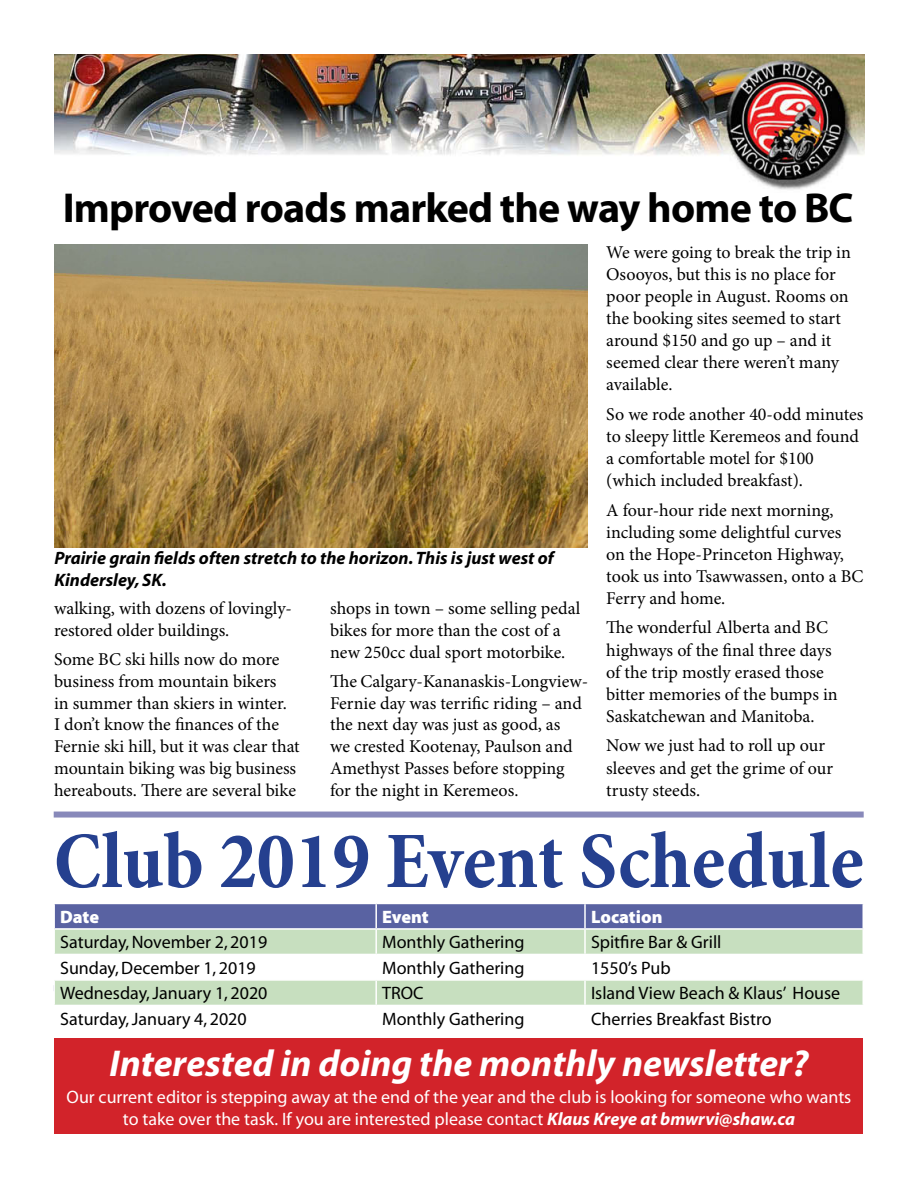
<style>
.page{position:relative;width:918px;height:1188px;background:#fff}
.page>*{position:absolute;margin:0;border:0;box-sizing:border-box;transform-origin:0 0}
.t1{font:700 condensed 81px "Minion Pro";color:#25408f}
.Headline{font:700 42px "Myriad";letter-spacing:-.02em;color:#000}
.t2{font:italic 700 37.5px "Myriad Pro";color:#fff}
.body_copy{font:18px/22px "Minion Pro";letter-spacing:-.005em;color:#000}
.t3{font:18px "Myriad";color:#000}
.t4{font:18px/21.6px "Myriad Pro";color:#fff;text-align:center}
.cutline2{font:italic 700 18px/21.6px "Myriad";color:#000}
.t5{font:900 18px "Myriad Pro";letter-spacing:-.005em;color:#fff}
.s1{font-weight:700;font-style:italic}
</style>
<div class="page">
<img style="left:54px;top:54px;width:810px;height:136px">
<div style="left:54px;top:812px;width:810px;height:6px;background:#8889ba"></div>
<div style="left:55px;top:904px;width:807px;height:24px;background:#5962a2"></div>
<svg style="left:55px;top:930px;width:807px;height:75px;fill:#c7dfbf"></svg>
<hr style="left:375px;top:904px;width:2px;height:24px;background:#fff">
<hr style="left:584px;top:904px;width:2px;height:24px;background:#fff">
<hr style="left:375px;top:930px;width:2px;height:24px;background:#fff">
<hr style="left:584px;top:930px;width:2px;height:24px;background:#fff">
<hr style="left:53px;top:954px;width:323px;height:1px;background:#fff">
<hr style="left:376px;top:954px;width:209px;height:1px;background:#fff">
<hr style="left:375px;top:955px;width:2px;height:24px;background:#fff">
<hr style="left:585px;top:954px;width:279px;height:1px;background:#fff">
<hr style="left:584px;top:955px;width:2px;height:24px;background:#fff">
<hr style="left:53px;top:979px;width:323px;height:2px;background:#fff">
<hr style="left:376px;top:979px;width:209px;height:2px;background:#fff">
<hr style="left:375px;top:981px;width:2px;height:24px;background:#fff">
<hr style="left:585px;top:979px;width:279px;height:2px;background:#fff">
<hr style="left:584px;top:981px;width:2px;height:24px;background:#fff">
<div style="left:55px;top:1039px;width:808px;height:95px;background:#d2232a"></div>
<img style="left:54px;top:244px;width:534px;height:303px">
<p class="Headline" style="left:63px;top:187px;width:792px">Improved roads marked the way home to BC</p>
<p class="cutline2" style="left:54px;top:548px;width:501px">Prairie grain fields often stretch to the horizon. This is just west of<br>Kindersley, SK.</p>
<p class="body_copy" style="left:54px;top:598px;width:240px">walking, with dozens of lovingly&shy;restored older buildings.</p>
<p class="body_copy" style="left:54px;top:649px;width:247px">Some BC ski hills now do more business from mountain bikers<br>in summer than skiers in winter.<br>I don’t know the finances of the<br>Fernie ski hill, but it was clear that mountain biking was big business hereabouts. There are several bike</p>
<p class="body_copy" style="left:330px;top:598px;width:252px">shops in town – some selling pedal bikes for more than the cost of a new 250cc dual sport motorbike.</p>
<p class="body_copy" style="left:330px;top:670px;width:260px">The Calgary-Kananaskis-Longview-<br>Fernie day was terrific riding – and the next day was just as good, as<br>we crested Kootenay, Paulson and<br>Amethyst Passes before stopping for the night in Keremeos.</p>
<p class="body_copy" style="left:606px;top:241px;width:246px">We were going to break the trip in<br>Osooyos, but this is no place for poor people in August. Rooms on the booking sites seemed to start around $150 and go up – and it seemed clear there weren’t many available.</p>
<p class="body_copy" style="left:606px;top:403px;width:259px">So we rode another 40-odd minutes to sleepy little Keremeos and found a comfortable motel for $100 (which included breakfast).</p>
<p class="body_copy" style="left:606px;top:499px;width:259px">A four-hour ride next morning, including some delightful curves on the Hope-Princeton Highway, took us into Tsawwassen, onto a BC<br>Ferry and home.</p>
<p class="body_copy" style="left:606px;top:617px;width:233px">The wonderful Alberta and BC highways of the final three days of the trip mostly erased those bitter memories of the bumps in<br>Saskatchewan and Manitoba.</p>
<p class="body_copy" style="left:606px;top:735px;width:228px">Now we just had to roll up our sleeves and get the grime of our trusty steeds.</p>
<p class="t1" style="left:54px;top:805px;width:812px">Club 2019 Event Schedule</p>
<p class="t5" style="left:60px;top:907px;width:40px">Date</p>
<p class="t5" style="left:382px;top:907px;width:48px">Event</p>
<p class="t5" style="left:591px;top:907px;width:73px">Location</p>
<p class="t3" style="left:60px;top:933px;width:209px">Saturday, November 2, 2019</p>
<p class="t3" style="left:382px;top:933px;width:144px">Monthly Gathering</p>
<p class="t3" style="left:591px;top:933px;width:132px">Spitfire Bar &amp; Grill</p>
<p class="t3" style="left:60px;top:959px;width:197px">Sunday, December 1, 2019</p>
<p class="t3" style="left:382px;top:959px;width:144px">Monthly Gathering</p>
<p class="t3" style="left:591px;top:959px;width:81px">1550’s Pub</p>
<p class="t3" style="left:60px;top:985px;width:209px">Wednesday, January 1, 2020</p>
<p class="t3" style="left:382px;top:985px;width:43px">TROC</p>
<p class="t3" style="left:591px;top:985px;width:251px">Island View Beach &amp; Klaus’ House</p>
<p class="t3" style="left:60px;top:1010px;width:188px">Saturday, January 4, 2020</p>
<p class="t3" style="left:382px;top:1010px;width:144px">Monthly Gathering</p>
<p class="t3" style="left:591px;top:1010px;width:182px">Cherries Breakfast Bistro</p>
<p class="t2" style="left:110px;top:1039px;width:700px">Interested in doing the monthly newsletter?</p>
<p class="t4" style="left:67px;top:1086px;width:786px">Our current editor is stepping away at the end of the year and the club is looking for someone who wants to take over the task. If you are interested please contact <span class="s1">Klaus Kreye at bmwrvi@shaw.ca</span></p>
</div>
